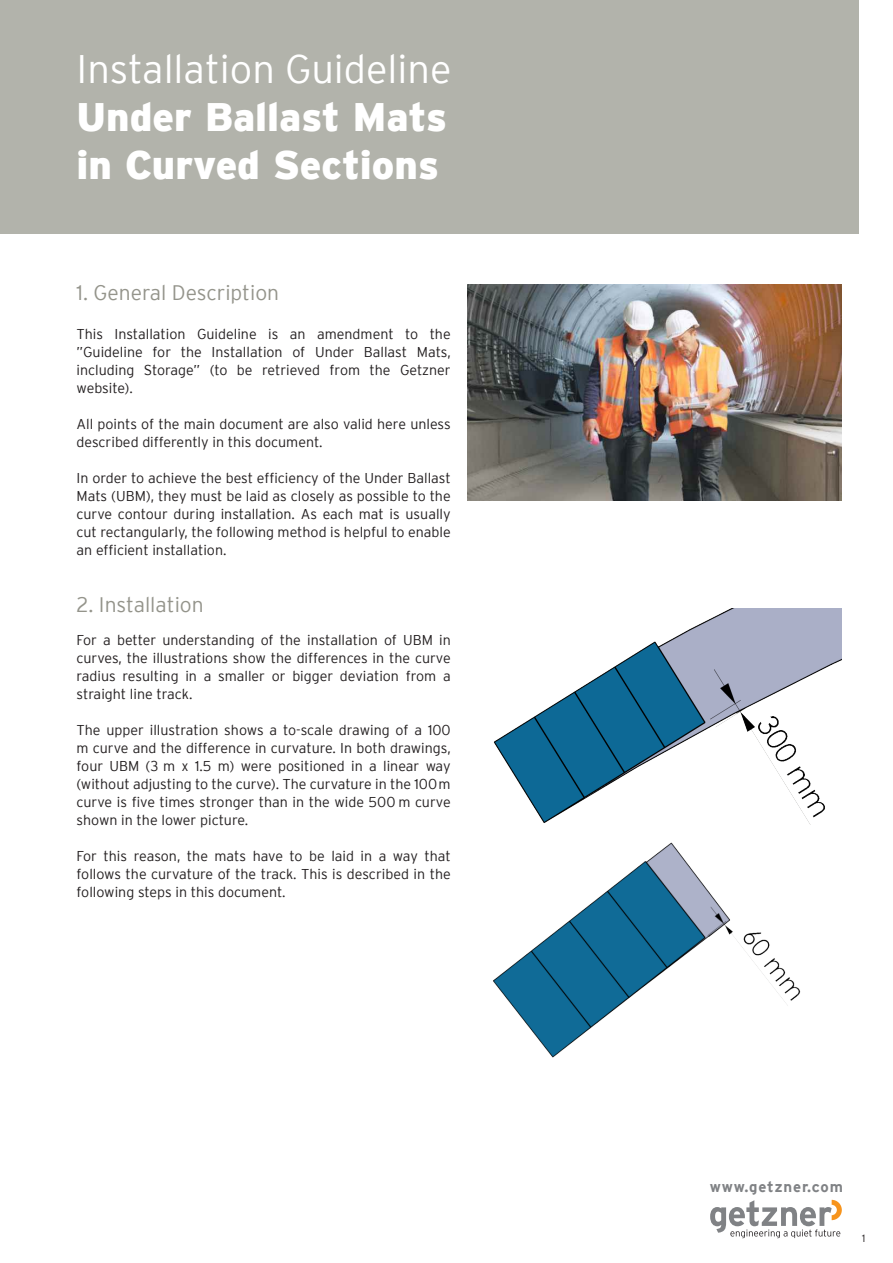
<style>
.page{position:relative;width:893px;height:1263px;background:#fff}
.page>*{position:absolute;margin:0;border:0;box-sizing:border-box;transform-origin:0 0}
.t1{font:900 39.75px/48px "Interstate";color:#fff}
.t2{font:300 39.75px "Interstate";color:#fff}
.t3{font:300 21px "Interstate";color:#94948b}
.t4{font:700 15px "Interstate";letter-spacing:.055em;color:#808285}
.t5{font:300 14.25px/18px "Interstate";color:#231f20;text-align:justify}
.t6{font:300 10.5px "Interstate";color:#231f20}
</style>
<div class="page">
<div style="left:0;top:0;width:859px;height:234px;background:#b2b3ab"></div>
<svg style="left:710px;top:1200px;width:132px;height:38px"></svg>
<img style="left:468px;top:285px;width:374px;height:216px">
<img style="left:494px;top:609px;width:348px;height:216px">
<img style="left:493px;top:843px;width:308px;height:215px">
<h1 class="t2" style="left:77px;top:51px;width:377px">Installation Guideline</h1>
<h1 class="t1" style="left:77px;top:93px;width:372px">Under Ballast Mats in Curved Sections</h1>
<h2 class="t3" style="left:77px;top:283px;width:204px">1. General Description</h2>
<p class="t5" style="left:77px;top:326px;width:376px">This Installation Guideline is an amendment to the ”Guideline for the Installation of Under Ballast Mats, including Storage” (to be retrieved from the Getzner website).</p>
<p class="t5" style="left:77px;top:416px;width:376px">All points of the main document are also valid here unless described differently in this document.</p>
<p class="t5" style="left:77px;top:469px;width:376px">In order to achieve the best efficiency of the Under Ballast Mats (UBM), they must be laid as closely as possible to the curve contour during installation. As each mat is usually cut rectangularly, the following method is helpful to enable an efficient installation.</p>
<h2 class="t3" style="left:77px;top:595px;width:129px">2. Installation</h2>
<p class="t5" style="left:77px;top:632px;width:376px">For a better understanding of the installation of UBM in curves, the illustrations show the differences in the curve radius resulting in a smaller or bigger deviation from a straight line track.</p>
<p class="t5" style="left:77px;top:722px;width:376px">The upper illustration shows a to-scale drawing of a 100 m curve and the difference in curvature. In both drawings, four UBM (3 m x 1.5 m) were positioned in a linear way (without adjusting to the curve). The curvature in the 100 m curve is five times stronger than in the wide 500 m curve shown in the lower picture.</p>
<p class="t5" style="left:77px;top:848px;width:376px">For this reason, the mats have to be laid in a way that follows the curvature of the track. This is described in the following steps in this document.</p>
<p class="t4" style="left:710px;top:1181px;width:135px">www.getzner.com</p>
<p class="t6" style="left:862px;top:1233px;width:5px">1</p>
</div>
